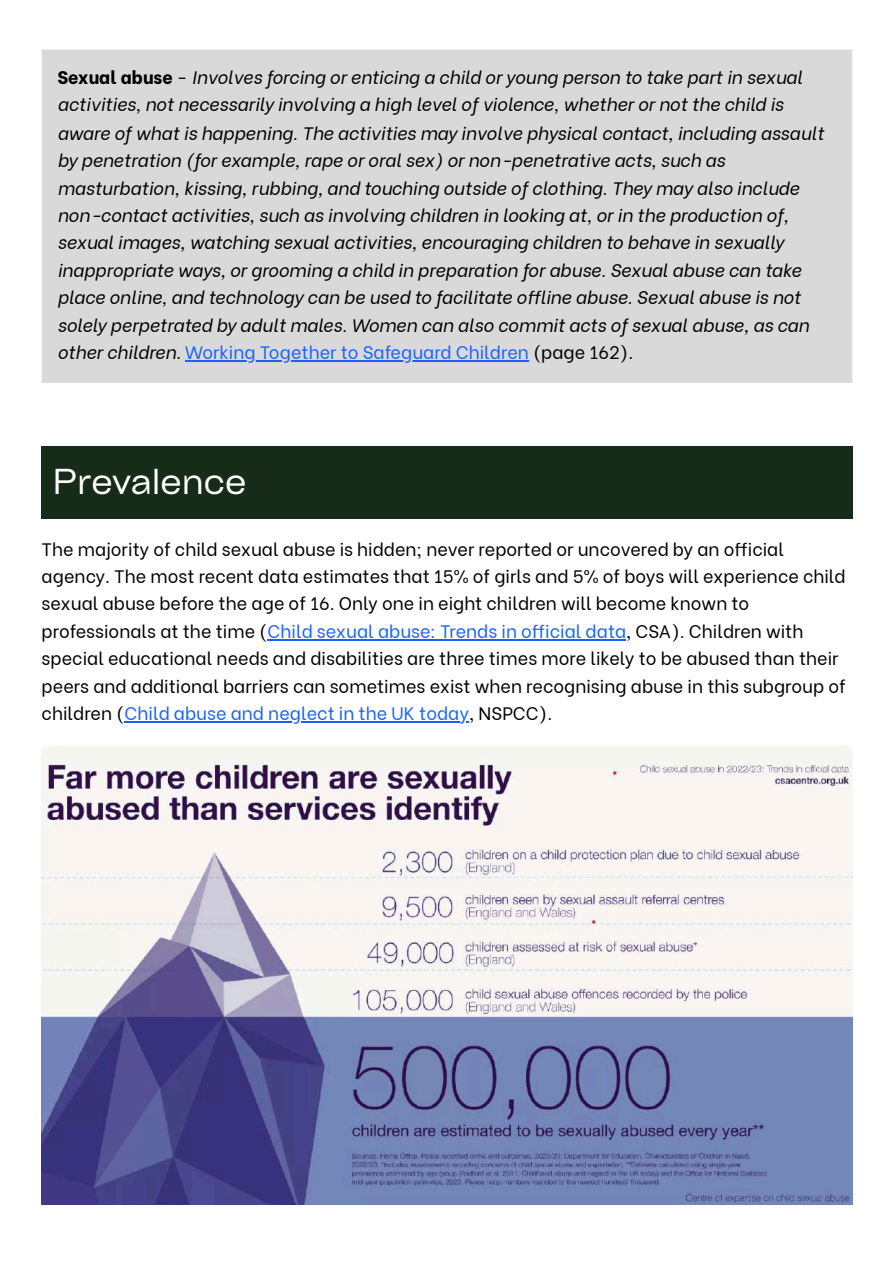
<style>
.page{position:relative;width:894px;height:1263px;background:#fff}
.page>*{position:absolute;margin:0;border:0;box-sizing:border-box;transform-origin:0 0}
.t1{font:34.5px "Cy Grotesk Key";color:#fff}
.t2{font:italic 18px/27.5px "Be Vietnam";color:#000}
.t3{font:18px/27.3px "Be Vietnam";color:#000}
.s1{font-weight:800;font-style:normal}
.s2{font-style:normal}
.s3{font-style:normal;color:#1a62ff}
.s4{color:#1a62ff}
</style>
<div class="page">
<hr style="left:267px;top:639px;width:359px;height:1px;background:#1a62ff">
<hr style="left:125px;top:721px;width:344px;height:1px;background:#1a62ff">
<div style="left:42px;top:50px;width:809px;height:332px;background:#d9d9d9"></div>
<hr style="left:185px;top:360px;width:343px;height:1px;background:#1a62ff">
<hr style="left:849px;top:52px;width:3px;height:329px;background:#dbdbdb">
<hr style="left:42px;top:50px;width:810px;height:2px;background:#dbdbdb">
<hr style="left:42px;top:381px;width:810px;height:2px;background:#dbdbdb">
<div style="left:42px;top:447px;width:810px;height:72px;background:#162b18"></div>
<img style="left:42px;top:746px;width:810px;height:459px">
<p class="t2" style="left:57px;top:62px;width:768px"><span class="s1">Sexual abuse</span> <span class="s2">-</span> Involves forcing or enticing a child or young person to take part in sexual activities, not necessarily involving a high level of violence, whether or not the child is aware of what is happening. The activities may involve physical contact, including assault by penetration (for example, rape or oral sex) or non-penetrative acts, such as masturbation, kissing, rubbing, and touching outside of clothing. They may also include non-contact activities, such as involving children in looking at, or in the production of, sexual images, watching sexual activities, encouraging children to behave in sexually inappropriate ways, or grooming a child in preparation for abuse. Sexual abuse can take place online, and technology can be used to facilitate offline abuse. Sexual abuse is not solely perpetrated by adult males. Women can also commit acts of sexual abuse, as can other children. <span class="s3">Working Together to Safeguard Children</span> <span class="s2">(page 162).</span></p>
<h1 class="t1" style="left:53px;top:459px;width:195px">Prevalence</h1>
<p class="t3" style="left:42px;top:534px;width:805px">The majority of child sexual abuse is hidden; never reported or uncovered by an official agency. The most recent data estimates that 15% of girls and 5% of boys will experience child sexual abuse before the age of 16. Only one in eight children will become known to professionals at the time (<span class="s4">Child sexual abuse: Trends in official data</span>, CSA). Children with special educational needs and disabilities are three times more likely to be abused than their peers and additional barriers can sometimes exist when recognising abuse in this subgroup of children (<span class="s4">Child abuse and neglect in the UK today</span>, NSPCC).</p>
</div>
